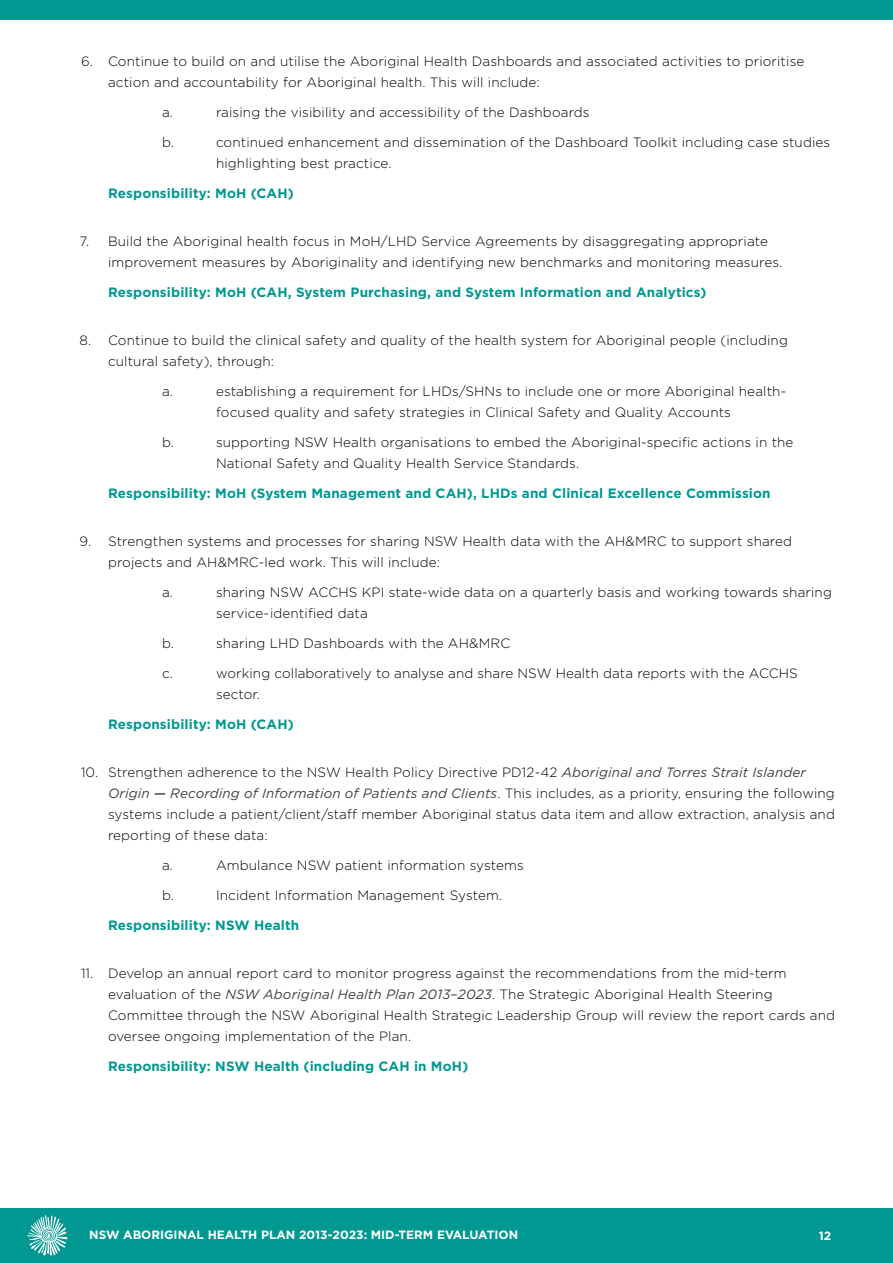
<style>
.page{position:relative;width:893px;height:1263px;background:#fff}
.page>*{position:absolute;margin:0;border:0;box-sizing:border-box;transform-origin:0 0}
.t1{font:300 13.5px/21px "Gotham";letter-spacing:.01em;color:#000}
.t2{font:700 13.5px "Gotham";letter-spacing:.01em;color:#009891}
.t3{font:700 12px "Gotham";color:#fff}
.s1{font-weight:400;font-style:italic;color:#414042}
.s2{font-weight:400;font-style:italic}
</style>
<div class="page">
<div style="left:0;top:1209px;width:893px;height:54px;background:#009891"></div>
<svg style="left:27px;top:1215px;width:41px;height:40px"></svg>
<div style="left:0;top:0;width:893px;height:19px;background:#009891"></div>
<p class="t1" style="left:108px;top:51px;width:698px;text-indent:-27px">6. Continue to build on and utilise the Aboriginal Health Dashboards and associated activities to prioritise action and accountability for Aboriginal health. This will include:</p>
<p class="t1" style="left:162px;top:102px;width:12px">a.</p>
<p class="t1" style="left:216px;top:102px;width:375px">raising the visibility and accessibility of the Dashboards</p>
<p class="t1" style="left:162px;top:132px;width:14px">b.</p>
<p class="t1" style="left:216px;top:132px;width:616px">continued enhancement and dissemination of the Dashboard Toolkit including case studies highlighting best practice.</p>
<p class="t2" style="left:108px;top:186px;width:187px">Responsibility: MoH (CAH)</p>
<p class="t1" style="left:108px;top:231px;width:676px;text-indent:-28px">7. Build the Aboriginal health focus in MoH/LHD Service Agreements by disaggregating appropriate improvement measures by Aboriginality and identifying new benchmarks and monitoring measures.</p>
<p class="t2" style="left:108px;top:285px;width:600px">Responsibility: MoH (CAH, System Purchasing, and System Information and Analytics)</p>
<p class="t1" style="left:108px;top:330px;width:681px;text-indent:-28px">8. Continue to build the clinical safety and quality of the health system for Aboriginal people (including cultural safety), through:</p>
<p class="t1" style="left:162px;top:381px;width:12px">a.</p>
<p class="t1" style="left:216px;top:381px;width:572px">establishing a requirement for LHDs/SHNs to include one or more Aboriginal health&shy;focused quality and safety strategies in Clinical Safety and Quality Accounts</p>
<p class="t1" style="left:162px;top:432px;width:14px">b.</p>
<p class="t1" style="left:216px;top:432px;width:579px">supporting NSW Health organisations to embed the Aboriginal-specific actions in the<br>National Safety and Quality Health Service Standards.</p>
<p class="t2" style="left:108px;top:486px;width:664px">Responsibility: MoH (System Management and CAH), LHDs and Clinical Excellence Commission</p>
<p class="t1" style="left:108px;top:531px;width:686px;text-indent:-28px">9. Strengthen systems and processes for sharing NSW Health data with the AH&amp;MRC to support shared projects and AH&amp;MRC-led work. This will include:</p>
<p class="t1" style="left:162px;top:582px;width:12px">a.</p>
<p class="t1" style="left:216px;top:582px;width:617px">sharing NSW ACCHS KPI state-wide data on a quarterly basis and working towards sharing service-identified data</p>
<p class="t1" style="left:162px;top:633px;width:14px">b.</p>
<p class="t1" style="left:216px;top:633px;width:296px">sharing LHD Dashboards with the AH&amp;MRC</p>
<p class="t1" style="left:162px;top:663px;width:12px">c.</p>
<p class="t1" style="left:216px;top:663px;width:583px">working collaboratively to analyse and share NSW Health data reports with the ACCHS sector.</p>
<p class="t2" style="left:108px;top:717px;width:187px">Responsibility: MoH (CAH)</p>
<p class="t1" style="left:108px;top:762px;width:728px;text-indent:-27px">10. Strengthen adherence to the NSW Health Policy Directive PD12-42 <span class="s1">Aboriginal and Torres Strait Islander Origin</span> <span class="s2">—</span> <span class="s1">Recording of Information of Patients and Clients</span>. This includes, as a priority, ensuring the following systems include a patient/client/staff member Aboriginal status data item and allow extraction, analysis and reporting of these data:</p>
<p class="t1" style="left:162px;top:855px;width:12px">a.</p>
<p class="t1" style="left:216px;top:855px;width:309px">Ambulance NSW patient information systems</p>
<p class="t1" style="left:162px;top:885px;width:14px">b.</p>
<p class="t1" style="left:216px;top:885px;width:288px">Incident Information Management System.</p>
<p class="t2" style="left:108px;top:918px;width:193px">Responsibility: NSW Health</p>
<p class="t1" style="left:108px;top:963px;width:729px;text-indent:-27px">11. Develop an annual report card to monitor progress against the recommendations from the mid-term evaluation of the <span class="s1">NSW Aboriginal Health Plan 2013–2023</span>. The Strategic Aboriginal Health Steering Committee through the NSW Aboriginal Health Strategic Leadership Group will review the report cards and oversee ongoing implementation of the Plan.</p>
<p class="t2" style="left:108px;top:1059px;width:362px">Responsibility: NSW Health (including CAH in MoH)</p>
<p class="t3" style="left:89px;top:1228px;width:430px">NSW ABORIGINAL HEALTH PLAN 2013-2023: MID-TERM EVALUATION</p>
<p class="t3" style="left:819px;top:1229px;width:14px">12</p>
</div>
